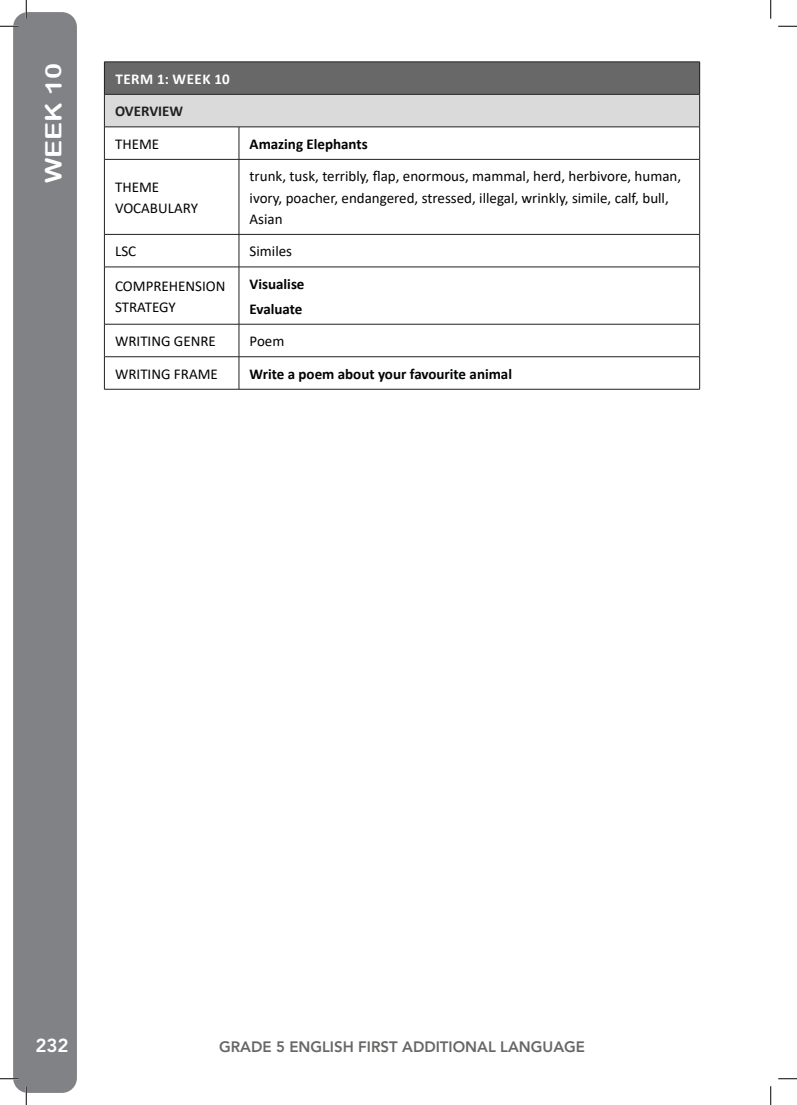
<style>
.page{position:relative;width:797px;height:1105px;background:#fff}
.page>*{position:absolute;margin:0;border:0;box-sizing:border-box;transform-origin:0 0}
.t1{font:22.5px "Arial Rounded MT Bold";color:#fff;scale:1.2 1}
.t2{font:800 18.75px "Avenir LT Std";color:#fff}
.t3{font:15px/21.2px "Calibri";color:#020304}
.t4{font:700 15px "Calibri";color:#020304}
.t5{font:800 15px "Avenir LT Std";color:#686766}
.t6{font:700 15px "Calibri";letter-spacing:.04em;color:#fff}
.t7{font:700 15px "Calibri";color:#231f20}
</style>
<div class="page">
<div style="left:13px;top:12px;width:64px;height:1081px;background:#808285;border-radius:15px"></div>
<div style="left:104px;top:62px;width:595px;height:32px;background:#696869"></div>
<div style="left:104px;top:94px;width:595px;height:33px;background:#dadada"></div>
<hr style="left:104px;top:95px;width:1px;height:32px;background:#231f20">
<hr style="left:699px;top:95px;width:1px;height:32px;background:#231f20">
<hr style="left:104px;top:127px;width:135px;height:1px;background:#231f20">
<hr style="left:104px;top:127px;width:1px;height:32px;background:#231f20">
<hr style="left:239px;top:127px;width:460px;height:1px;background:#231f20">
<hr style="left:239px;top:127px;width:1px;height:32px;background:#231f20">
<hr style="left:699px;top:127px;width:1px;height:32px;background:#231f20">
<hr style="left:104px;top:159px;width:135px;height:1px;background:#231f20">
<hr style="left:104px;top:160px;width:1px;height:74px;background:#231f20">
<hr style="left:239px;top:159px;width:460px;height:1px;background:#231f20">
<hr style="left:239px;top:160px;width:1px;height:74px;background:#231f20">
<hr style="left:699px;top:160px;width:1px;height:74px;background:#231f20">
<hr style="left:104px;top:234px;width:135px;height:1px;background:#231f20">
<hr style="left:104px;top:235px;width:1px;height:32px;background:#231f20">
<hr style="left:239px;top:234px;width:460px;height:1px;background:#231f20">
<hr style="left:239px;top:235px;width:1px;height:32px;background:#231f20">
<hr style="left:699px;top:235px;width:1px;height:32px;background:#231f20">
<hr style="left:104px;top:267px;width:135px;height:1px;background:#231f20">
<hr style="left:104px;top:267px;width:1px;height:57px;background:#231f20">
<hr style="left:239px;top:267px;width:460px;height:1px;background:#231f20">
<hr style="left:239px;top:267px;width:1px;height:57px;background:#231f20">
<hr style="left:699px;top:267px;width:1px;height:57px;background:#231f20">
<hr style="left:104px;top:324px;width:135px;height:1px;background:#231f20">
<hr style="left:104px;top:324px;width:1px;height:33px;background:#231f20">
<hr style="left:239px;top:324px;width:460px;height:1px;background:#231f20">
<hr style="left:239px;top:324px;width:1px;height:33px;background:#231f20">
<hr style="left:699px;top:324px;width:1px;height:33px;background:#231f20">
<hr style="left:104px;top:356px;width:135px;height:1px;background:#231f20">
<hr style="left:104px;top:357px;width:1px;height:32px;background:#231f20">
<hr style="left:239px;top:356px;width:460px;height:1px;background:#231f20">
<hr style="left:239px;top:357px;width:1px;height:32px;background:#231f20">
<hr style="left:699px;top:357px;width:1px;height:32px;background:#231f20">
<hr style="left:104px;top:389px;width:135px;height:1px;background:#231f20">
<hr style="left:239px;top:389px;width:460px;height:1px;background:#231f20">
<hr style="left:104px;top:62px;width:135px;height:1px;background:#231f20">
<hr style="left:104px;top:62px;width:1px;height:32px;background:#231f20">
<hr style="left:239px;top:62px;width:460px;height:1px;background:#231f20">
<hr style="left:699px;top:62px;width:1px;height:32px;background:#231f20">
<hr style="left:104px;top:94px;width:135px;height:1px;background:#231f20">
<hr style="left:239px;top:94px;width:460px;height:1px;background:#231f20">
<svg style="left:0;top:25px;width:19px;height:2px"></svg>
<svg style="left:778px;top:25px;width:19px;height:2px"></svg>
<svg style="left:0;top:1078px;width:19px;height:1px"></svg>
<svg style="left:778px;top:1078px;width:19px;height:1px"></svg>
<svg style="left:25px;top:0;width:2px;height:19px"></svg>
<svg style="left:25px;top:1086px;width:2px;height:19px"></svg>
<svg style="left:770px;top:0;width:1px;height:19px"></svg>
<svg style="left:770px;top:1086px;width:1px;height:19px"></svg>
<p class="t1" style="left:40px;top:183px;width:102px;rotate:-90deg">WEEK 10</p>
<p class="t6" style="left:115px;top:68px;width:116px">TERM 1: WEEK 10</p>
<p class="t7" style="left:115px;top:101px;width:70px">OVERVIEW</p>
<p class="t3" style="left:115px;top:133px;width:46px">THEME</p>
<p class="t4" style="left:249px;top:133px;width:120px">Amazing Elephants</p>
<p class="t3" style="left:115px;top:176px;width:84px">THEME<br>VOCABULARY</p>
<p class="t3" style="left:249px;top:165px;width:433px">trunk, tusk, terribly, flap, enormous, mammal, herd, herbivore, human, ivory, poacher, endangered, stressed, illegal, wrinkly, simile, calf, bull,<br>Asian</p>
<p class="t3" style="left:115px;top:240px;width:23px">LSC</p>
<p class="t3" style="left:249px;top:240px;width:44px">Similes</p>
<p class="t3" style="left:115px;top:275px;width:112px">COMPREHENSION<br>STRATEGY</p>
<p class="t4" style="left:249px;top:273px;width:56px">Visualise</p>
<p class="t4" style="left:249px;top:298px;width:54px">Evaluate</p>
<p class="t3" style="left:115px;top:330px;width:102px">WRITING GENRE</p>
<p class="t3" style="left:249px;top:330px;width:36px">Poem</p>
<p class="t3" style="left:115px;top:363px;width:104px">WRITING FRAME</p>
<p class="t4" style="left:249px;top:363px;width:264px">Write a poem about your favourite animal</p>
<p class="t2" style="left:35px;top:1034px;width:35px">232</p>
<p class="t5" style="left:219px;top:1038px;width:367px">GRADE 5 ENGLISH FIRST ADDITIONAL LANGUAGE</p>
</div>
